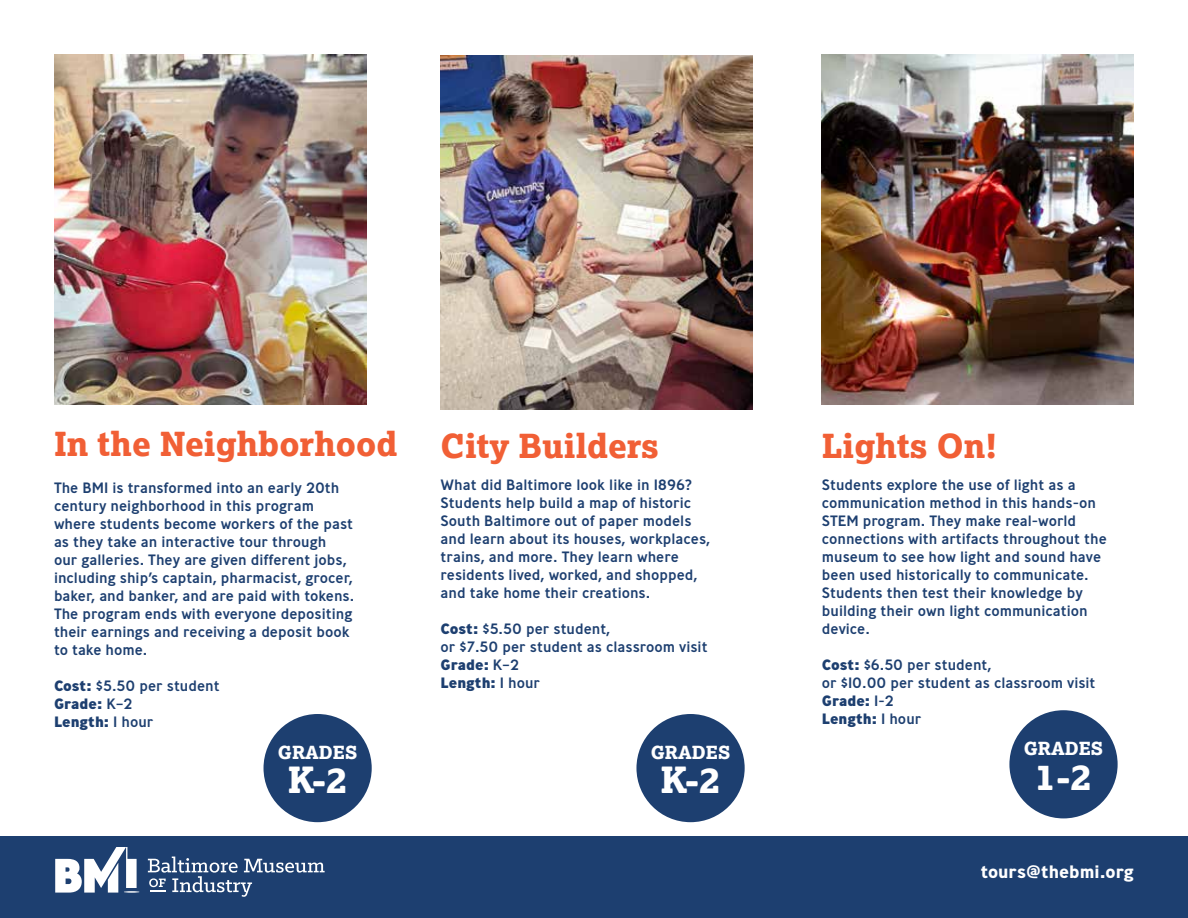
<style>
.page{position:relative;width:1188px;height:918px;background:#fff}
.page>*{position:absolute;margin:0;border:0;box-sizing:border-box;transform-origin:0 0}
.t1{font:800 36px "Lexia";color:#fff}
.t2{font:800 33px "Lexia";color:#f15f35}
.t3{font:800 18px "Lexia";color:#fff}
.t4{font:700 18px "Ministry";color:#fff}
.t5{font:500 15px/18px "Ministry";color:#1d3f70}
.s1{font-weight:800}
</style>
<div class="page">
<div style="left:0;top:836px;width:1188px;height:82px;background:#1d3f70"></div>
<svg style="left:55px;top:848px;width:84px;height:45px"></svg>
<svg style="left:148px;top:857px;width:177px;height:40px"></svg>
<div style="left:264px;top:714px;width:108px;height:108px;background:#1d3f70;border-radius:50%"></div>
<img style="left:54px;top:54px;width:312px;height:351px">
<div style="left:636px;top:714px;width:109px;height:108px;background:#1d3f70;border-radius:50%"></div>
<img style="left:441px;top:55px;width:312px;height:354px">
<img style="left:822px;top:54px;width:312px;height:351px">
<div style="left:1009px;top:710px;width:109px;height:108px;background:#1d3f70;border-radius:50%"></div>
<h2 class="t2" style="left:54px;top:423px;width:345px">In the Neighborhood</h2>
<h2 class="t2" style="left:441px;top:425px;width:220px">City Builders</h2>
<p class="t5" style="left:54px;top:478px;width:302px">The BMI is transformed into an early 20th century neighborhood in this program where students become workers of the past as they take an interactive tour through<br>our galleries. They are given different jobs, including ship’s captain, pharmacist, grocer, baker, and banker, and are paid with tokens.<br>The program ends with everyone depositing their earnings and receiving a deposit book to take home.</p>
<p class="t5" style="left:54px;top:676px;width:167px"><span class="s1">Cost:</span> $5.50 per student<br><span class="s1">Grade:</span> K–2<br><span class="s1">Length:</span> 1 hour</p>
<p class="t3" style="left:278px;top:741px;width:81px">GRADES</p>
<h1 class="t1" style="left:288px;top:757px;width:61px">K-2</h1>
<p class="t5" style="left:441px;top:475px;width:271px">What did Baltimore look like in 1896?<br>Students help build a map of historic South Baltimore out of paper models and learn about its houses, workplaces, trains, and more. They learn where residents lived, worked, and shopped, and take home their creations.</p>
<p class="t5" style="left:441px;top:619px;width:268px"><span class="s1">Cost:</span> $5.50 per student,<br>or $7.50 per student as classroom visit<br><span class="s1">Grade:</span> K–2<br><span class="s1">Length:</span> 1 hour</p>
<p class="t3" style="left:651px;top:741px;width:81px">GRADES</p>
<h1 class="t1" style="left:661px;top:757px;width:61px">K-2</h1>
<h2 class="t2" style="left:822px;top:425px;width:177px">Lights On!</h2>
<p class="t5" style="left:822px;top:475px;width:286px">Students explore the use of light as a communication method in this hands-on STEM program. They make real-world connections with artifacts throughout the museum to see how light and sound have been used historically to communicate.<br>Students then test their knowledge by building their own light communication device.</p>
<p class="t5" style="left:822px;top:655px;width:275px"><span class="s1">Cost:</span> $6.50 per student,<br>or $10.00 per student as classroom visit<br><span class="s1">Grade:</span> 1-2<br><span class="s1">Length:</span> 1 hour</p>
<p class="t3" style="left:1024px;top:737px;width:81px">GRADES</p>
<h1 class="t1" style="left:1035px;top:753px;width:58px">1-2</h1>
<p class="t4" style="left:981px;top:860px;width:155px">tours@thebmi.org</p>
</div>
